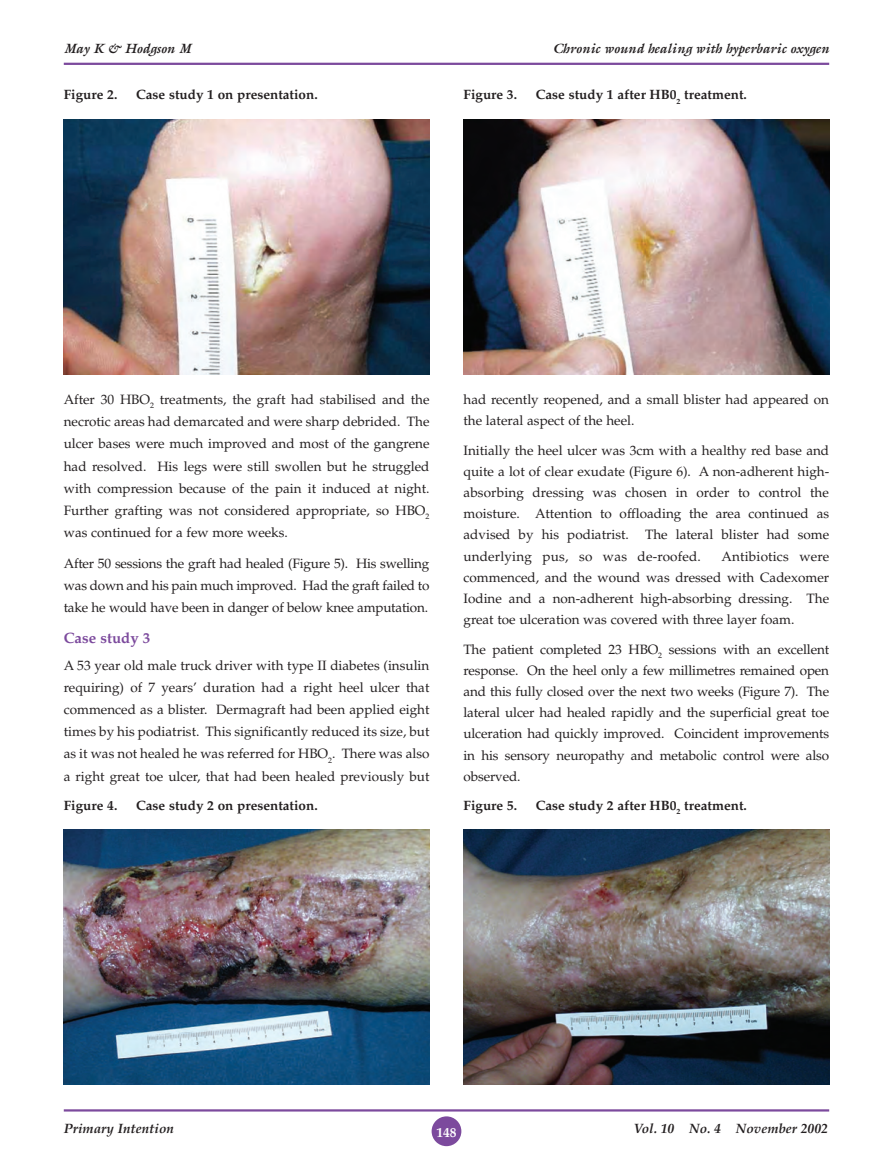
<style>
.page{position:relative;width:893px;height:1170px;background:#fff}
.page>*{position:absolute;margin:0;border:0;box-sizing:border-box;transform-origin:0 0}
.PI-Subheading{font:700 15px "Palatino";color:#7c4a9d}
.PI-Galley{font:13.5px/21.1px "Palatino";color:#231f20;text-align:justify}
.PI-FigureCaption{font:700 13.5px "Palatino";color:#231f20}
.PI-Top_top_info{font:italic 700 13.5px "Galliard";color:#231f20}
.t1{font:italic 700 13.5px "Palatino";color:#231f20}
.t2{font:700 13.5px "Palatino";color:#fff}
</style>
<div class="page">
<div style="left:432px;top:1116px;width:29px;height:29px;background:#7c4a9d;border-radius:50%"></div>
<hr style="left:64px;top:63px;width:765px;height:2px;background:#7c4a9d">
<hr style="left:64px;top:1109px;width:765px;height:2px;background:#7c4a9d">
<img style="left:463px;top:119px;width:366px;height:255px">
<img style="left:64px;top:829px;width:365px;height:255px">
<img style="left:463px;top:829px;width:366px;height:255px">
<img style="left:64px;top:119px;width:365px;height:255px">
<p class="PI-Top_top_info" style="left:64px;top:40px;width:129px">May K &amp; Hodgson M</p>
<p class="PI-Top_top_info" style="left:553px;top:40px;width:278px">Chronic wound healing with hyperbaric oxygen</p>
<p class="PI-FigureCaption" style="left:64px;top:87px;width:55px">Figure 2.</p>
<p class="PI-FigureCaption" style="left:136px;top:87px;width:183px">Case study 1 on presentation.</p>
<p class="PI-FigureCaption" style="left:463px;top:87px;width:55px">Figure 3.</p>
<p class="PI-FigureCaption" style="left:536px;top:87px;width:213px">Case study 1 after HB0<sub>2</sub> treatment.</p>
<p class="PI-Galley" style="left:64px;top:388px;width:367px;line-height:22.2px">After 30 HBO<sub>2</sub> treatments, the graft had stabilised and the necrotic areas had demarcated and were sharp debrided. The ulcer bases were much improved and most of the gangrene had resolved. His legs were still swollen but he struggled with compression because of the pain it induced at night.<br>Further grafting was not considered appropriate, so HBO<sub>2 </sub>was continued for a few more weeks.</p>
<p class="PI-Galley" style="left:64px;top:552px;width:367px;line-height:22.2px">After 50 sessions the graft had healed (Figure 5). His swelling was down and his pain much improved. Had the graft failed to take he would have been in danger of below knee amputation.</p>
<p class="PI-Subheading" style="left:64px;top:629px;width:88px">Case study 3</p>
<p class="PI-Galley" style="left:64px;top:654px;width:367px;line-height:22.2px">A 53 year old male truck driver with type II diabetes (insulin requiring) of 7 years’ duration had a right heel ulcer that commenced as a blister. Dermagraft had been applied eight times by his podiatrist. This significantly reduced its size, but as it was not healed he was referred for HBO<sub>2</sub>. There was also a right great toe ulcer, that had been healed previously but</p>
<p class="PI-Galley" style="left:463px;top:389px;width:367px">had recently reopened, and a small blister had appeared on the lateral aspect of the heel.</p>
<p class="PI-Galley" style="left:463px;top:440px;width:367px">Initially the heel ulcer was 3cm with a healthy red base and quite a lot of clear exudate (Figure 6). A non-adherent high&shy;absorbing dressing was chosen in order to control the moisture. Attention to offloading the area continued as advised by his podiatrist. The lateral blister had some underlying pus, so was de-roofed.</p>
<p class="PI-Galley" style="left:463px;top:545px;width:367px;text-indent:258px">Antibiotics were commenced, and the wound was dressed with Cadexomer Iodine and a non-adherent high-absorbing dressing. The great toe ulceration was covered with three layer foam.</p>
<p class="PI-Galley" style="left:463px;top:638px;width:367px">The patient completed 23 HBO<sub>2</sub> sessions with an excellent response. On the heel only a few millimetres remained open and this fully closed over the next two weeks (Figure 7). The lateral ulcer had healed rapidly and the superficial great toe ulceration had quickly improved. Coincident improvements in his sensory neuropathy and metabolic control were also observed.</p>
<p class="PI-FigureCaption" style="left:64px;top:797px;width:55px">Figure 4.</p>
<p class="PI-FigureCaption" style="left:136px;top:797px;width:183px">Case study 2 on presentation.</p>
<p class="PI-FigureCaption" style="left:463px;top:797px;width:55px">Figure 5.</p>
<p class="PI-FigureCaption" style="left:536px;top:797px;width:213px">Case study 2 after HB0<sub>2</sub> treatment.</p>
<p class="t1" style="left:64px;top:1120px;width:112px">Primary Intention</p>
<p class="t1" style="left:634px;top:1120px;width:196px">Vol. 10 No. 4 November 2002</p>
<p class="t2" style="left:436px;top:1124px;width:22px">148</p>
</div>
